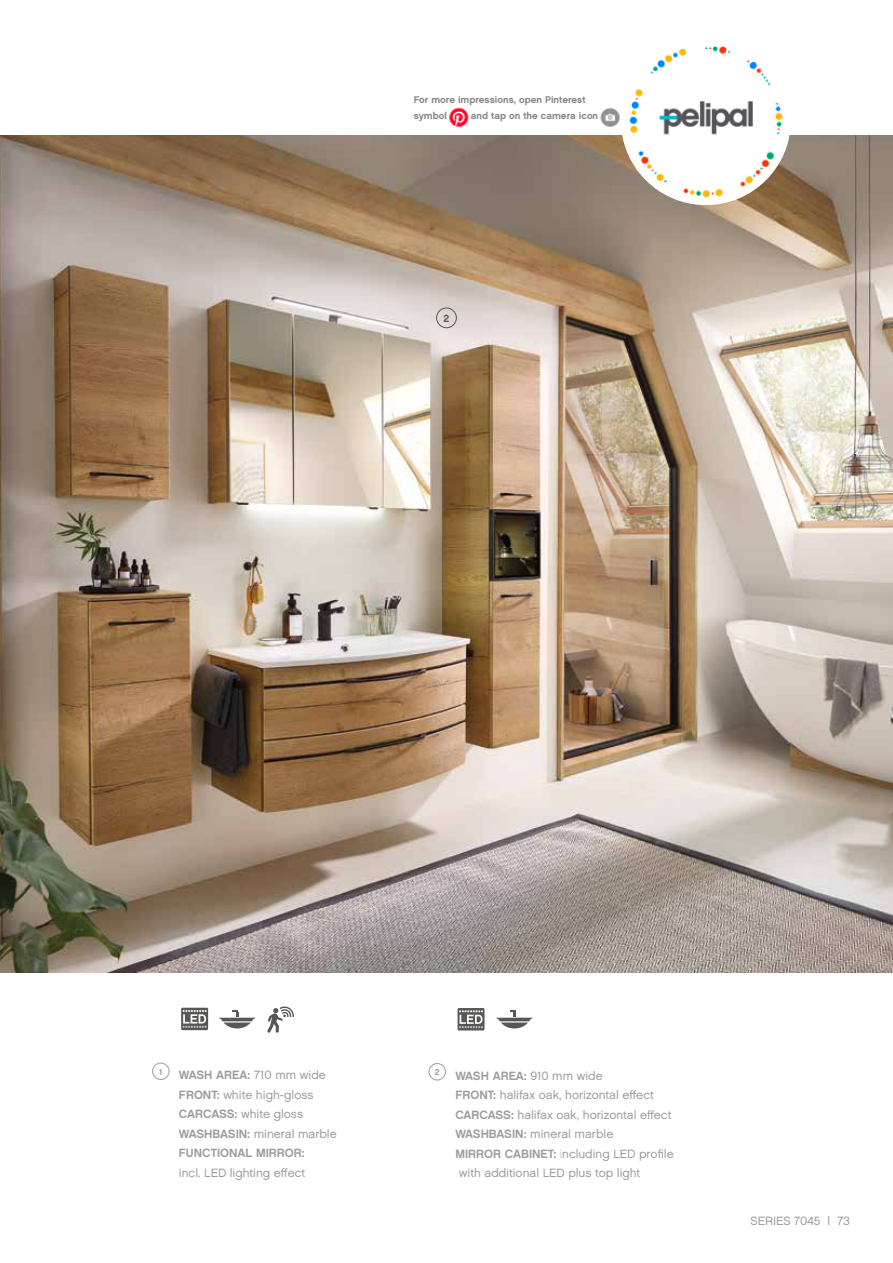
<style>
.page{position:relative;width:893px;height:1263px;background:#fff}
.page>*{position:absolute;margin:0;border:0;box-sizing:border-box;transform-origin:0 0}
.t1{font:12px/19.5px "Chalet London Nineteen Sixty";color:#9d9d9c}
.t2{font:12px "Chalet New York Nineteen Sixty";color:#9d9d9c}
.t3{font:10.5px "Chalet New York Nineteen Sixty";color:#575756}
.t4{font:9.75px/16.5px "Chalet New York Nineteen Sixty";color:#858585}
.t5{font:8.7px "Chalet New York Nineteen Sixty";color:#9d9d9c}
.s1{font-family:"Chalet London Nineteen Sixty"}
.s2{font-family:"Chalet New York Nineteen Sixty"}
.s3{font-family:"Chalet Paris Nineteen Sixty"}
</style>
<div class="page">
<img style="left:0;top:135px;width:893px;height:837px">
<div style="left:436px;top:308px;width:21px;height:20px;border:1px solid #575756;border-radius:50%"></div>
<svg style="left:219px;top:1010px;width:36px;height:18px"></svg>
<svg style="left:496px;top:1010px;width:37px;height:18px"></svg>
<img style="left:621px;top:35px;width:170px;height:170px;border-radius:84px">
<img style="left:449px;top:107px;width:19px;height:20px">
<img style="left:600px;top:107px;width:20px;height:20px">
<div style="left:181px;top:1008px;width:27px;height:22px;background:#575756"></div>
<svg style="left:183px;top:1010px;width:24px;height:18px"></svg>
<div style="left:152px;top:1063px;width:17px;height:17px;border:1px solid #9d9d9c;border-radius:50%"></div>
<div style="left:458px;top:1008px;width:26px;height:22px;background:#575756"></div>
<svg style="left:459px;top:1010px;width:24px;height:18px"></svg>
<div style="left:429px;top:1063px;width:17px;height:17px;border:1px solid #9d9d9c;border-radius:50%"></div>
<svg style="left:267px;top:1006px;width:27px;height:27px"></svg>
<p class="t4" style="left:414px;top:91px;width:173px">For more impressions, open Pinterest symbol</p>
<p class="t4" style="left:471px;top:108px;width:129px">and tap on the camera icon</p>
<p class="t3" style="left:444px;top:311px;width:7px">2</p>
<p class="t5" style="left:159px;top:1066px;width:5px">1</p>
<p class="t2" style="left:455px;top:1068px;width:149px">WASH AREA: <span class="s1">910 mm wide</span></p>
<p class="t1" style="left:455px;top:1085px;width:220px"><span class="s2">FRONT:</span> halifax oak, horizontal effect <span class="s2">CARCASS:</span> halifax oak, horizontal effect <span class="s2">WASHBASIN:</span> mineral marble<br><span class="s2">MIRROR CABINET:</span> <span class="s3">i</span>ncluding LED profile with additional LED plus top light</p>
<p class="t5" style="left:435px;top:1066px;width:6px">2</p>
<p class="t2" style="left:179px;top:1067px;width:148px">WASH AREA: <span class="s1">710 mm wide</span></p>
<p class="t1" style="left:179px;top:1084px;width:159px"><span class="s2">FRONT:</span> white high-gloss<br><span class="s2">CARCASS:</span> white gloss<br><span class="s2">WASHBASIN:</span> mineral marble</p>
<p class="t2" style="left:179px;top:1145px;width:127px">FUNCTIONAL MIRROR:</p>
<p class="t1" style="left:179px;top:1162px;width:128px">incl. LED lighting effect</p>
<p class="t1" style="left:751px;top:1211px;width:101px">SERIES 7045 | 73</p>
</div>
